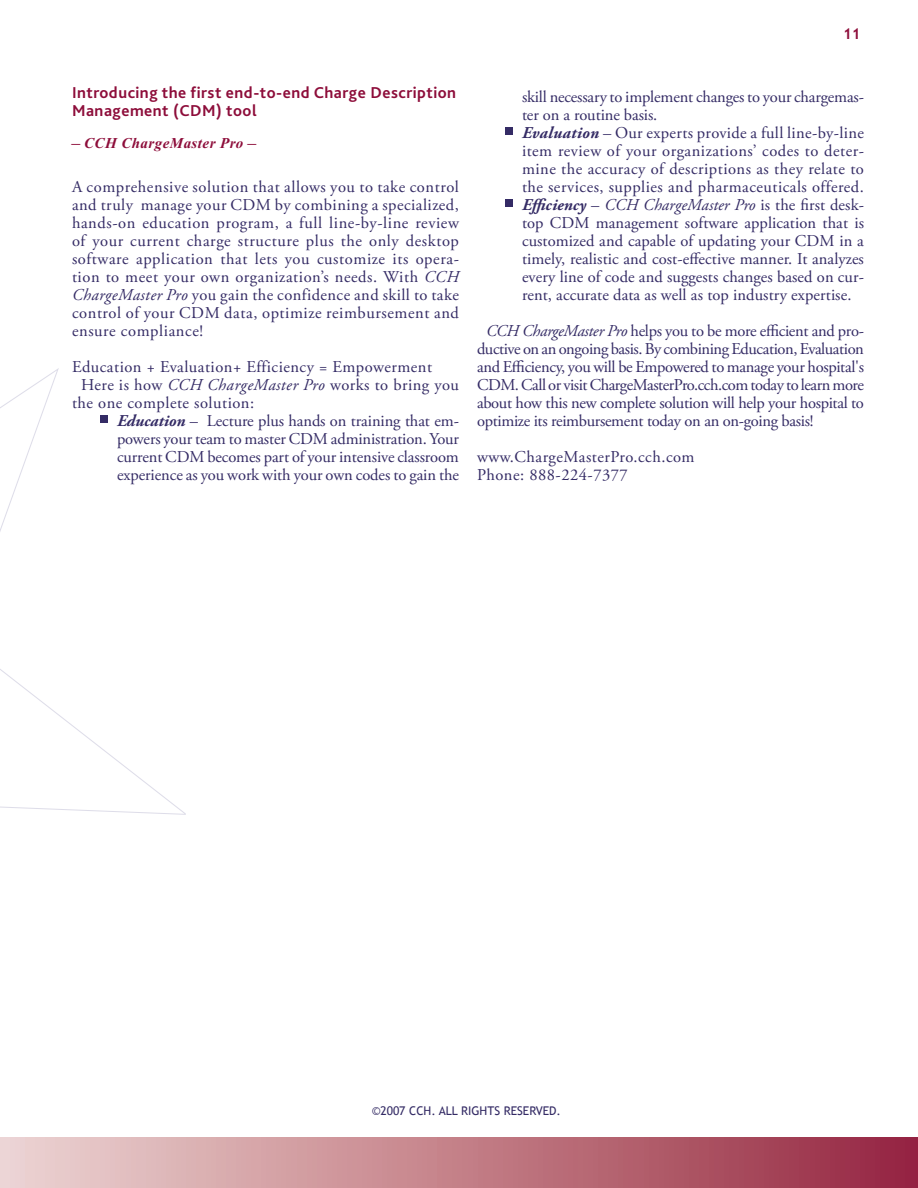
<style>
.page{position:relative;width:918px;height:1188px;background:#fff}
.page>*{position:absolute;margin:0;border:0;box-sizing:border-box;transform-origin:0 0}
.t1{font:16.5px/18px "Adobe Garamond Pro";letter-spacing:.005em;color:#342b65;text-align:justify}
.t2{font:16.5px/18px "Adobe Garamond Pro";letter-spacing:.03em;color:#342b65}
.t3{font:700 16.5px/18px "Bliss 2";letter-spacing:.03em;color:#8d0d3a}
.t4{font:italic 700 15px "Times New Roman";letter-spacing:.03em;color:#8d0d3a}
.t5{font:700 15px "Trebuchet MS";color:#8d0d3a}
.t6{font:12px "Trebuchet MS";color:#342b65}
.s1{font-style:italic}
.s2{font-weight:700;font-style:italic}
</style>
<div class="page">
<svg style="left:186px;top:1138px;width:732px;height:50px;background:#b96d79"></svg>
<svg style="left:0;top:368px;width:186px;height:820px"></svg>
<div style="left:100px;top:415px;width:8px;height:8px;background:#342b65"></div>
<div style="left:506px;top:127px;width:7px;height:8px;background:#342b65"></div>
<div style="left:506px;top:199px;width:7px;height:8px;background:#342b65"></div>
<p class="t5" style="left:843px;top:25px;width:19px">11</p>
<p class="t3" style="left:72px;top:86px;width:386px">Introducing the first end-to-end Charge Description<br>Management (CDM) tool</p>
<p class="t4" style="left:72px;top:137px;width:185px">– CCH ChargeMaster Pro –</p>
<p class="t1" style="left:72px;top:179px;width:389px">A comprehensive solution that allows you to take control and truly manage your CDM by combining a specialized, hands-on education program, a full line-by-line review of your current charge structure plus the only desktop software application that lets you customize its opera&shy;tion to meet your own organization’s needs. With <span class="s1">CCH ChargeMaster Pro</span> you gain the confidence and skill to take control of your CDM data, optimize reimbursement and ensure compliance!</p>
<p class="t2" style="left:72px;top:359px;width:362px">Education + Evaluation+ Efficiency = Empowerment</p>
<p class="t2" style="left:81px;top:377px;width:380px">Here is how <span class="s1">CCH ChargeMaster Pro</span> works to bring you</p>
<p class="t2" style="left:72px;top:395px;width:184px">the one complete solution:</p>
<p class="t1" style="left:117px;top:413px;width:344px"><span class="s2">Education</span> – Lecture plus hands on training that em-</p>
<p class="t1" style="left:117px;top:431px;width:344px">powers your team to master CDM administration. Your</p>
<p class="t1" style="left:117px;top:449px;width:343px">current CDM becomes part of your intensive classroom</p>
<p class="t1" style="left:117px;top:467px;width:344px">experience as you work with your own codes to gain the</p>
<p class="t1" style="left:522px;top:89px;width:344px;text-align:left">skill necessary to implement changes to your chargemas&shy;ter on a routine basis.<br><span class="s2">Evaluation</span> – Our experts provide a full line-by-line item review of your organizations’ codes to deter&shy;mine the accuracy of descriptions as they relate to the services, supplies and pharmaceuticals offered.<br><span class="s2">Efficiency</span> – <span class="s1">CCH ChargeMaster Pro</span> is the first desk&shy;top CDM management software application that is customized and capable of updating your CDM in a timely, realistic and cost-effective manner. It analyzes every line of code and suggests changes based on cur&shy;rent, accurate data as well as top industry expertise.</p>
<p class="t1" style="left:477px;top:323px;width:389px;text-indent:9px"><span class="s1">CCH ChargeMaster Pro</span> helps you to be more efficient and pro&shy;ductive on an ongoing basis. By combining Education, Evaluation and Efficiency, you will be Empowered to manage your hospital's CDM. Call or visit ChargeMasterPro.cch.com today to learn more about how this new complete solution will help your hospital to optimize its reimbursement today on an on-going basis!</p>
<p class="t2" style="left:477px;top:449px;width:219px">www.ChargeMasterPro.cch.com<br>Phone: 888-224-7377</p>
<p class="t6" style="left:372px;top:1104px;width:191px">©2007 CCH. ALL RIGHTS RESERVED.</p>
</div>
